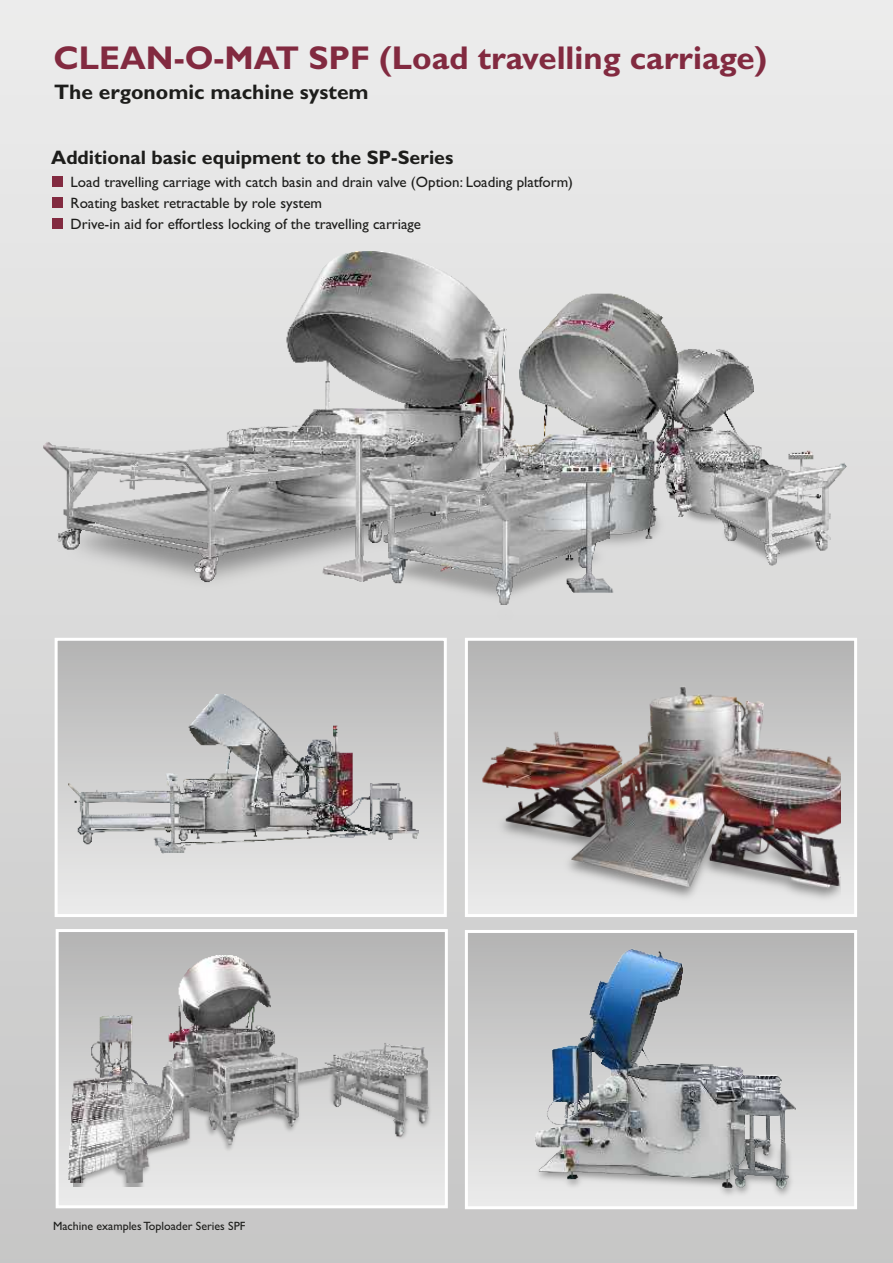
<style>
.page{position:relative;width:893px;height:1263px;background:#fff}
.page>*{position:absolute;margin:0;border:0;box-sizing:border-box;transform-origin:0 0}
.t1{font:700 33px "Gill Sans";color:#822a40}
.t2{font:700 21px "Gill Sans";color:#1d1d1b}
.t3{font:700 19.5px "Gill Sans";color:#1d1d1b}
.t4{font:15px/20.9px "Gill Sans";color:#1d1d1b}
.t5{font:12px "Gill Sans";color:#1d1d1b}
</style>
<div class="page">
<div style="left:0;top:0;width:893px;height:1263px;background:linear-gradient(to bottom,#ededed,#c7c7c6)"></div>
<img style="left:43px;top:251px;width:804px;height:368px">
<div style="left:466px;top:639px;width:390px;height:276px;background:linear-gradient(to bottom,#b3b3b3,#eae8e8)"></div>
<div style="left:465px;top:638px;width:392px;height:279px;border:3px solid #fff"></div>
<div style="left:466px;top:931px;width:390px;height:277px;background:linear-gradient(to bottom,#b4b3b3,#ececec)"></div>
<div style="left:465px;top:930px;width:392px;height:279px;border:3px solid #fff"></div>
<div style="left:56px;top:639px;width:389px;height:276px;background:linear-gradient(to bottom,#b4b3b3,#ececec)"></div>
<div style="left:55px;top:638px;width:392px;height:279px;border:3px solid #fff"></div>
<img style="left:69px;top:694px;width:351px;height:159px">
<img style="left:479px;top:653px;width:361px;height:270px">
<img style="left:475px;top:937px;width:370px;height:278px">
<div style="left:57px;top:930px;width:389px;height:277px;background:linear-gradient(to bottom,#b4b3b3,#ececec)"></div>
<div style="left:56px;top:929px;width:392px;height:279px;border:3px solid #fff"></div>
<img style="left:73px;top:1061px;width:360px;height:125px">
<img style="left:69px;top:956px;width:361px;height:227px">
<div style="left:52px;top:177px;width:11px;height:10px;background:#822a40"></div>
<div style="left:52px;top:219px;width:11px;height:10px;background:#822a40"></div>
<div style="left:52px;top:198px;width:11px;height:10px;background:#822a40"></div>
<h1 class="t1" style="left:53px;top:46px;width:715px">CLEAN-O-MAT SPF (Load travelling carriage)</h1>
<h2 class="t2" style="left:54px;top:84px;width:316px">The ergonomic machine system</h2>
<h3 class="t3" style="left:51px;top:150px;width:404px">Additional basic equipment to the SP-Series</h3>
<p class="t4" style="left:71px;top:173px;width:504px">Load travelling carriage with catch basin and drain valve (Option: Loading platform)<br>Roating basket retractable by role system<br>Drive-in aid for effortless locking of the travelling carriage</p>
<p class="t5" style="left:53px;top:1222px;width:194px">Machine examples Toploader Series SPF</p>
</div>
